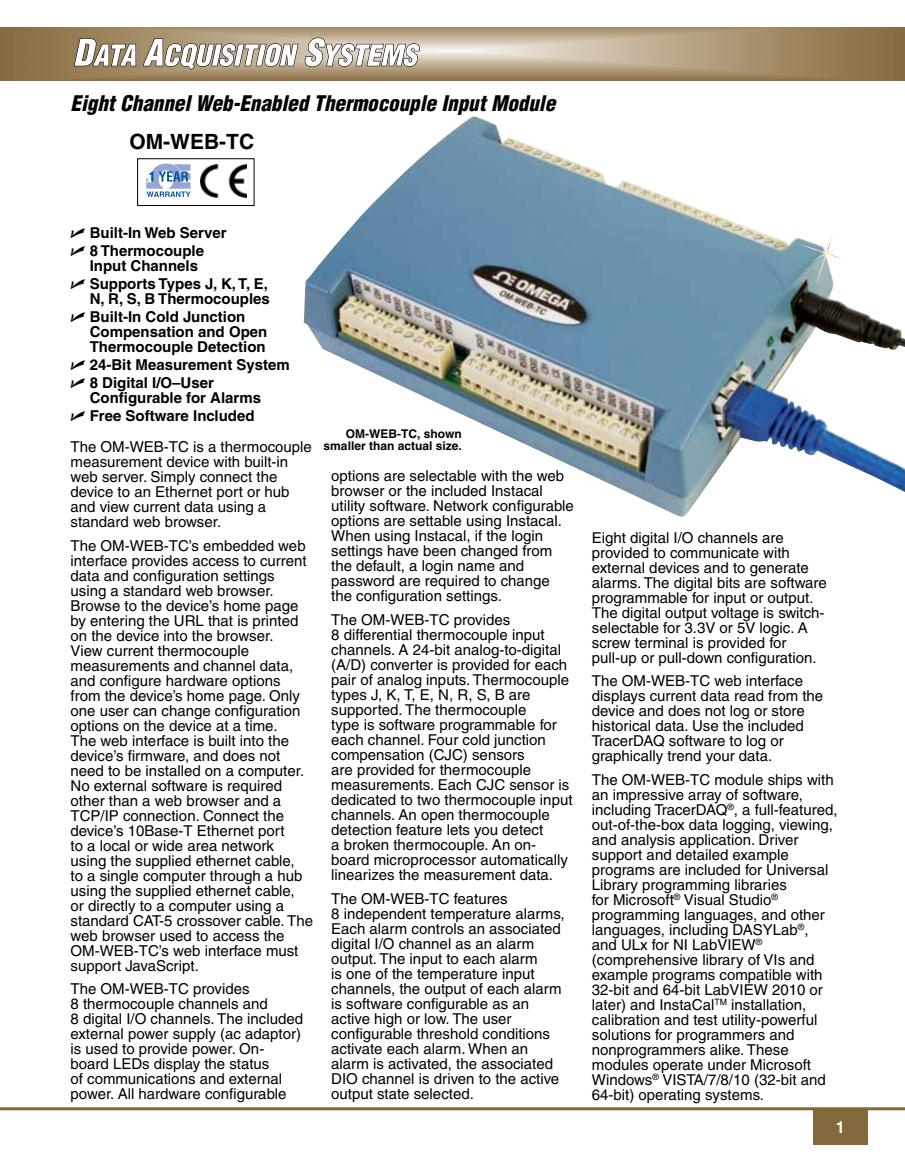
<style>
.page{position:relative;width:905px;height:1168px;background:#fff}
.page>*{position:absolute;margin:0;border:0;box-sizing:border-box;transform-origin:0 0}
.t1{font:italic 900 condensed 21px "Helvetica";color:#000}
.t2{font:700 21px "Helvetica";color:#000}
.t3{font:700 16.5px "Helvetica";color:#fff}
.t4{font:15px/15px "Helvetica";color:#000}
.t5{font:700 15px/18px "Helvetica";color:#000}
.t6{font:700 12px/12px "Helvetica";color:#000;text-align:right}
.s1{font-family:"Universal Newswith Comm Pi";font-weight:400}
</style>
<div class="page">
<img style="left:0;top:27px;width:904px;height:54px">
<hr style="left:0;top:1107px;width:904px;height:3px;background:#82683b">
<div style="left:813px;top:1108px;width:54px;height:36px;background:#82683b"></div>
<svg style="left:74px;top:38px;width:225px;height:32px"></svg>
<svg style="left:305px;top:38px;width:115px;height:29px"></svg>
<img style="left:304px;top:119px;width:600px;height:398px">
<div style="left:137px;top:158px;width:117px;height:48px;border:1px solid #000"></div>
<img style="left:200px;top:165px;width:46px;height:32px">
<svg style="left:146px;top:164px;width:44px;height:33px"></svg>
<img style="left:796px;top:222px;width:63px;height:62px">
<h1 class="t1" style="left:71px;top:90px;width:486px">Eight Channel Web-Enabled Thermocouple Input Module</h1>
<h1 class="t2" style="left:129px;top:128px;width:126px">OM-WEB-TC</h1>
<p class="t5" style="left:71px;top:223px;width:157px"><span class="s1">U</span> Built-In Web Server<br><span class="s1">U</span> 8 Thermocouple</p>
<p class="t5" style="left:71px;top:256px;width:199px;text-indent:19px">Input Channels<br><span class="s1">U</span> Supports Types J, K, T, E,</p>
<p class="t5" style="left:71px;top:290px;width:201px;text-indent:19px">N, R, S, B Thermocouples<br><span class="s1">U</span> Built-In Cold Junction</p>
<p class="t5" style="left:90px;top:324px;width:179px;line-height:15px">Compensation and Open<br>Thermocouple Detection</p>
<p class="t5" style="left:71px;top:356px;width:221px"><span class="s1">U</span> 24-Bit Measurement System<br><span class="s1">U</span> 8 Digital I/O–User</p>
<p class="t5" style="left:71px;top:389px;width:192px;text-indent:19px">Configurable for Alarms<br><span class="s1">U</span> Free Software Included</p>
<p class="t4" style="left:71px;top:439px;width:243px">The OM-WEB-TC is a thermocouple measurement device with built-in web server. Simply connect the device to an Ethernet port or hub and view current data using a standard web browser.</p>
<p class="t4" style="left:71px;top:538px;width:244px">The OM-WEB-TC’s embedded web interface provides access to current data and configuration settings using a standard web browser.<br>Browse to the device’s home page by entering the URL that is printed on the device into the browser.<br>View current thermocouple measurements and channel data, and configure hardware options from the device’s home page. Only one user can change configuration options on the device at a time.<br>The web interface is built into the device’s firmware, and does not need to be installed on a computer.<br>No external software is required other than a web browser and a<br>TCP/IP connection. Connect the device’s 10Base-T Ethernet port<br>to a local or wide area network using the supplied ethernet cable,<br>to a single computer through a hub using the supplied ethernet cable,<br>or directly to a computer using a standard CAT-5 crossover cable. The web browser used to access the<br>OM-WEB-TC’s web interface must support JavaScript.</p>
<p class="t4" style="left:71px;top:981px;width:234px">The OM-WEB-TC provides<br>8 thermocouple channels and<br>8 digital I/O channels. The included external power supply (ac adaptor) is used to provide power. On&shy;board LEDs display the status<br>of communications and external power. All hardware configurable</p>
<p class="t6" style="left:323px;top:428px;width:140px">OM-WEB-TC, shown smaller than actual size.</p>
<p class="t4" style="left:331px;top:468px;width:244px">options are selectable with the web browser or the included Instacal utility software. Network configurable options are settable using Instacal.<br>When using Instacal, if the login settings have been changed from the default, a login name and password are required to change the configuration settings.</p>
<p class="t4" style="left:331px;top:612px;width:243px">The OM-WEB-TC provides<br>8 differential thermocouple input channels. A 24-bit analog-to-digital (A/D) converter is provided for each pair of analog inputs. Thermocouple types J, K, T, E, N, R, S, B are supported. The thermocouple<br>type is software programmable for each channel. Four cold junction compensation (CJC) sensors<br>are provided for thermocouple measurements. Each CJC sensor is dedicated to two thermocouple input channels. An open thermocouple detection feature lets you detect<br>a broken thermocouple. An on&shy;board microprocessor automatically linearizes the measurement data.</p>
<p class="t4" style="left:331px;top:890px;width:235px">The OM-WEB-TC features<br>8 independent temperature alarms,<br>Each alarm controls an associated digital I/O channel as an alarm output. The input to each alarm<br>is one of the temperature input channels, the output of each alarm is software configurable as an active high or low. The user configurable threshold conditions activate each alarm. When an alarm is activated, the associated<br>DIO channel is driven to the active output state selected.</p>
<p class="t4" style="left:592px;top:530px;width:237px">Eight digital I/O channels are provided to communicate with external devices and to generate alarms. The digital bits are software programmable for input or output.<br>The digital output voltage is switch&shy;selectable for 3.3V or 5V logic. A screw terminal is provided for pull-up or pull-down configuration.</p>
<p class="t4" style="left:592px;top:673px;width:233px">The OM-WEB-TC web interface displays current data read from the device and does not log or store historical data. Use the included<br>TracerDAQ software to log or graphically trend your data.</p>
<p class="t4" style="left:592px;top:772px;width:247px">The OM-WEB-TC module ships with an impressive array of software, including TracerDAQ<sup>®</sup>, a full-featured, out-of-the-box data logging, viewing, and analysis application. Driver support and detailed example programs are included for Universal Library programming libraries<br>for Microsoft<sup>®</sup> Visual Studio<sup>® </sup>programming languages, and other languages, including DASYLab<sup>®</sup>,<br>and ULx for NI LabVIEW<sup>® </sup>(comprehensive library of VIs and example programs compatible with 32-bit and 64-bit LabVIEW 2010 or later) and InstaCal<sup>TM</sup> installation, calibration and test utility-powerful solutions for programmers and nonprogrammers alike. These modules operate under Microsoft Windows<sup>®</sup> VISTA/7/8/10 (32-bit and 64-bit) operating systems.</p>
<p class="t3" style="left:835px;top:1117px;width:11px">1</p>
</div>
